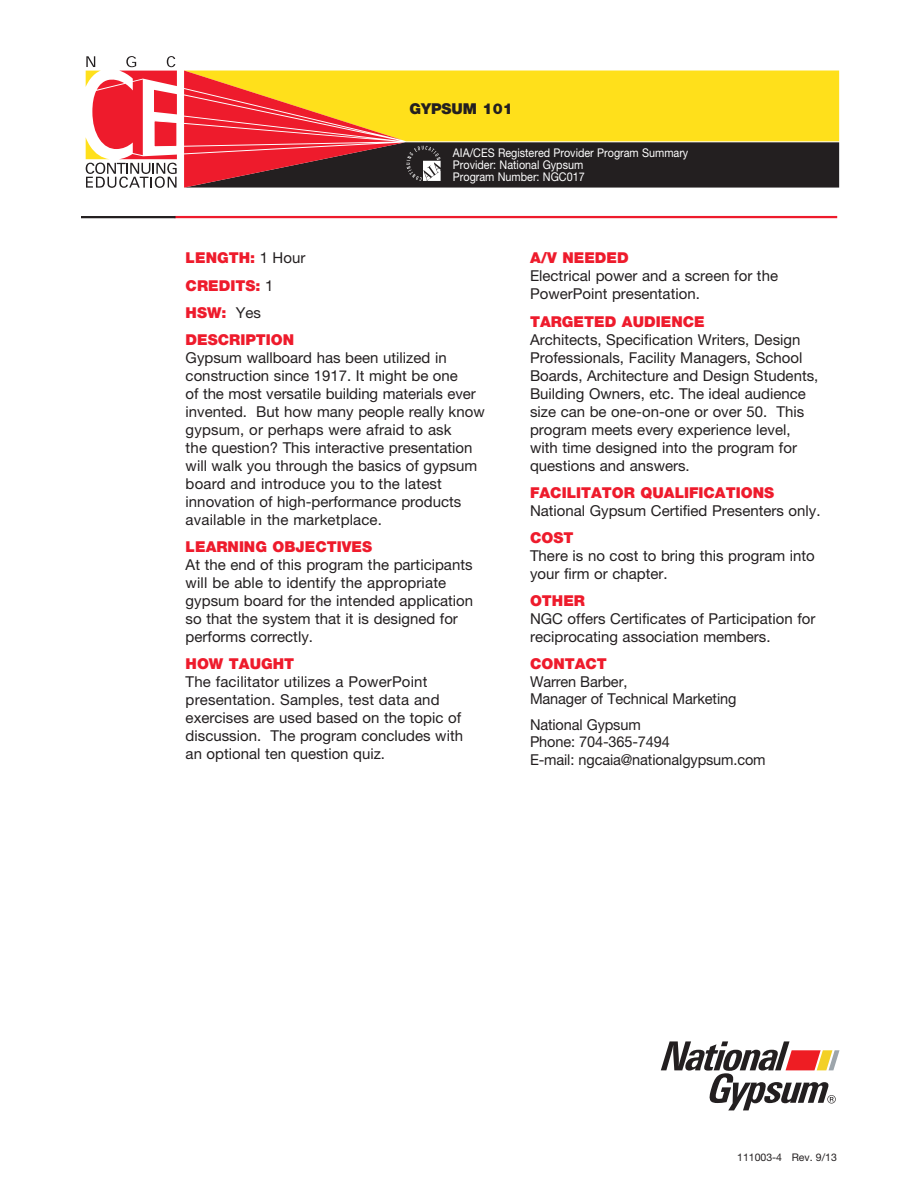
<style>
.page{position:relative;width:918px;height:1188px;background:#fff}
.page>*{position:absolute;margin:0;border:0;box-sizing:border-box;transform-origin:0 0}
.FINAL_COPY{font:15px/18px "Helvetica Neue";color:#231f20}
.Copy{font:15px/18px "Helvetica Neue";color:#231f20}
.Copy-2{font:900 15px "Helvetica Neue";color:#ee1b2c}
.t1{font:900 15px "Helvetica Neue";color:#231f20}
.t2{font:12px "Helvetica Neue";color:#fff;scale:.9 1}
.t3{font:10.5px "Helvetica Neue";color:#231f20}
.s1{font-weight:400;color:#231f20}
.s2{font-weight:900;color:#ee1b2c}
</style>
<div class="page">
<svg style="left:86px;top:56px;width:91px;height:132px"></svg>
<svg style="left:661px;top:1041px;width:179px;height:69px"></svg>
<svg style="left:184px;top:71px;width:655px;height:117px;background:#b68526"></svg>
<hr style="left:174px;top:216px;width:663px;height:2px;background:#ee1b2c">
<hr style="left:81px;top:216px;width:95px;height:2px;background:#231f20">
<p class="t1" style="left:409px;top:99px;width:105px">GYPSUM 101</p>
<p class="t2" style="left:453px;top:146px;width:263px">AIA/CES Registered Provider Program Summary</p>
<p class="t2" style="left:453px;top:158px;width:146px">Provider: National Gypsum</p>
<p class="t2" style="left:453px;top:170px;width:148px">Program Number: NGC017</p>
<p class="Copy-2" style="left:186px;top:249px;width:121px">LENGTH: <span class="s1">1 Hour</span></p>
<p class="Copy-2" style="left:186px;top:276px;width:89px">CREDITS: <span class="s1">1</span></p>
<p class="Copy-2" style="left:186px;top:303px;width:77px">HSW: <span class="s1">Yes</span></p>
<p class="FINAL_COPY" style="left:186px;top:330px;width:301px"><span class="s2">DESCRIPTION<br></span>Gypsum wallboard has been utilized in construction since 1917. It might be one<br>of the most versatile building materials ever invented. But how many people really know gypsum, or perhaps were afraid to ask<br>the question? This interactive presentation will walk you through the basics of gypsum board and introduce you to the latest innovation of high-performance products available in the marketplace.</p>
<p class="FINAL_COPY" style="left:186px;top:538px;width:289px"><span class="s2">LEARNING OBJECTIVES<br></span>At the end of this program the participants will be able to identify the appropriate gypsum board for the intended application so that the system that it is designed for performs correctly.</p>
<p class="FINAL_COPY" style="left:186px;top:655px;width:279px"><span class="s2">HOW TAUGHT<br></span>The facilitator utilizes a PowerPoint presentation. Samples, test data and exercises are used based on the topic of discussion. The program concludes with an optional ten question quiz.</p>
<p class="FINAL_COPY" style="left:530px;top:249px;width:250px"><span class="s2">A/V NEEDED<br></span>Electrical power and a screen for the<br>PowerPoint presentation.</p>
<p class="Copy" style="left:530px;top:312px;width:290px"><span class="s2">TARGETED AUDIENCE<br></span>Architects, Specification Writers, Design Professionals, Facility Managers, School Boards, Architecture and Design Students, Building Owners, etc. The ideal audience size can be one-on-one or over 50. This program meets every experience level, with time designed into the program for questions and answers.</p>
<p class="Copy" style="left:530px;top:483px;width:292px"><span class="s2">FACILITATOR QUALIFICATIONS<br></span>National Gypsum Certified Presenters only.</p>
<p class="Copy" style="left:530px;top:528px;width:286px"><span class="s2">COST<br></span>There is no cost to bring this program into your firm or chapter.</p>
<p class="Copy" style="left:530px;top:592px;width:287px"><span class="s2">OTHER<br></span>NGC offers Certificates of Participation for reciprocating association members.</p>
<p class="FINAL_COPY" style="left:530px;top:655px;width:208px;line-height:17.2px"><span class="s2">CONTACT<br></span>Warren Barber,<br>Manager of Technical Marketing</p>
<p class="FINAL_COPY" style="left:530px;top:716px;width:237px">National Gypsum<br>Phone: 704-365-7494<br>E-mail: ngcaia@nationalgypsum.com</p>
<p class="t3" style="left:737px;top:1151px;width:101px">111003-4 Rev. 9/13</p>
</div>
